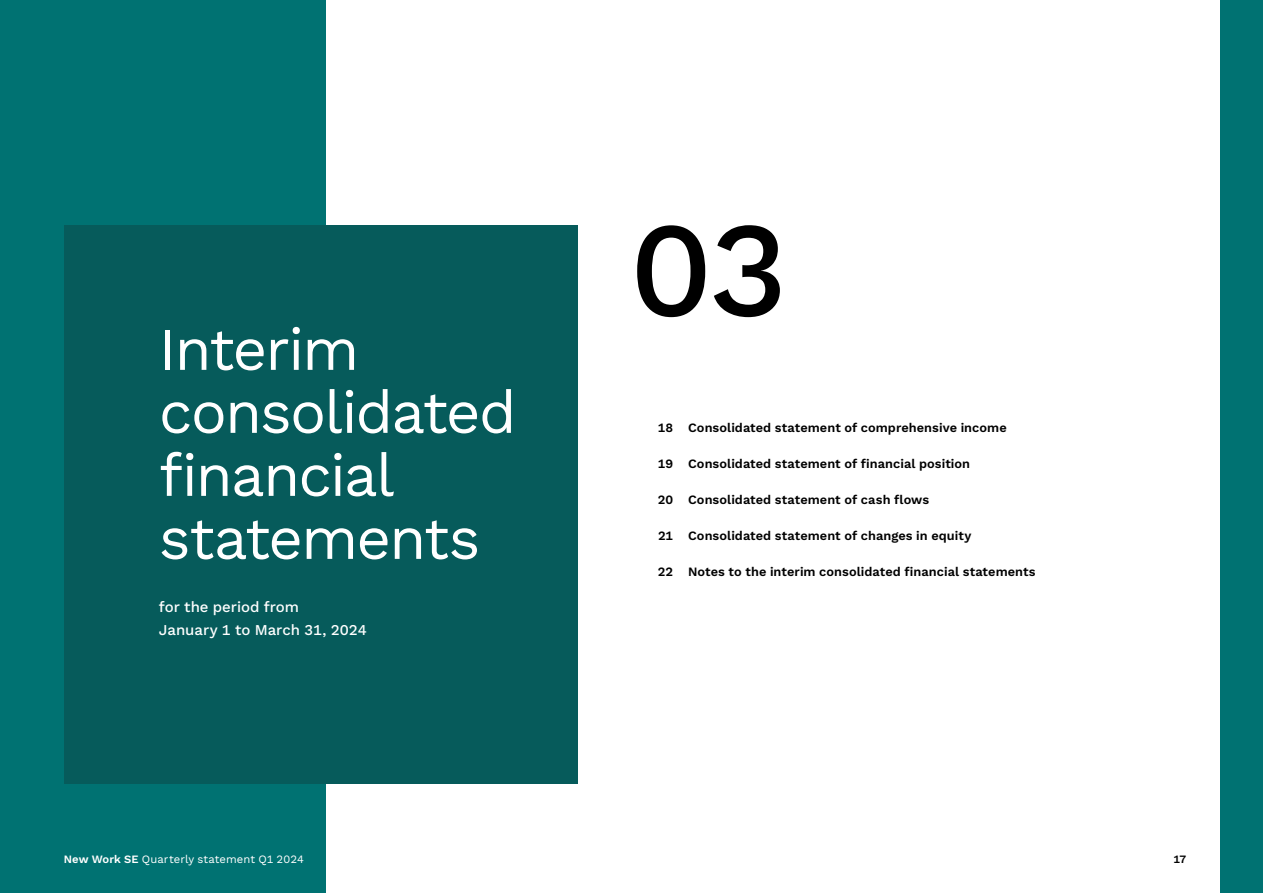
<style>
.page{position:relative;width:1263px;height:893px;background:#fff}
.page>*{position:absolute;margin:0;border:0;box-sizing:border-box;transform-origin:0 0}
.t1{font:500 135px "New Work Sans";color:#000}
.t2{font:60px/63px "New Work Sans";letter-spacing:-.03em;color:#fff}
.t3{font:500 15px/22.5px "New Work Sans";letter-spacing:-.005em;color:#fff}
.t4{font:700 12.75px "New Work Sans";letter-spacing:.005em;color:#000}
.t5{font:11.25px "New Work Sans";letter-spacing:.005em;color:#fff}
.t6{font:700 11.25px "New Work Sans";color:#000}
.s1{font-weight:700}
</style>
<div class="page">
<div style="left:1220px;top:0;width:43px;height:893px;background:#007272"></div>
<div style="left:0;top:0;width:325px;height:893px;background:#007272"></div>
<div style="left:64px;top:225px;width:513px;height:558px;background:#065b5b"></div>
<h2 class="t2" style="left:159px;top:315px;width:359px">Interim consolidated financial statements</h2>
<p class="t3" style="left:159px;top:595px;width:209px">for the period from<br>January 1 to March 31, 2024</p>
<h1 class="t1" style="left:630px;top:167px;width:159px">03</h1>
<p class="t4" style="left:658px;top:418px;width:350px">18 Consolidated statement of comprehensive income</p>
<p class="t4" style="left:658px;top:454px;width:314px">19 Consolidated statement of financial position</p>
<p class="t4" style="left:658px;top:490px;width:273px">20 Consolidated statement of cash flows</p>
<p class="t4" style="left:658px;top:526px;width:315px">21 Consolidated statement of changes in equity</p>
<p class="t4" style="left:658px;top:562px;width:379px">22 Notes to the interim consolidated financial statements</p>
<p class="t5" style="left:64px;top:851px;width:242px"><span class="s1">New Work SE</span> Quarterly statement Q1 2024</p>
<p class="t6" style="left:1173px;top:851px;width:15px">17</p>
</div>
